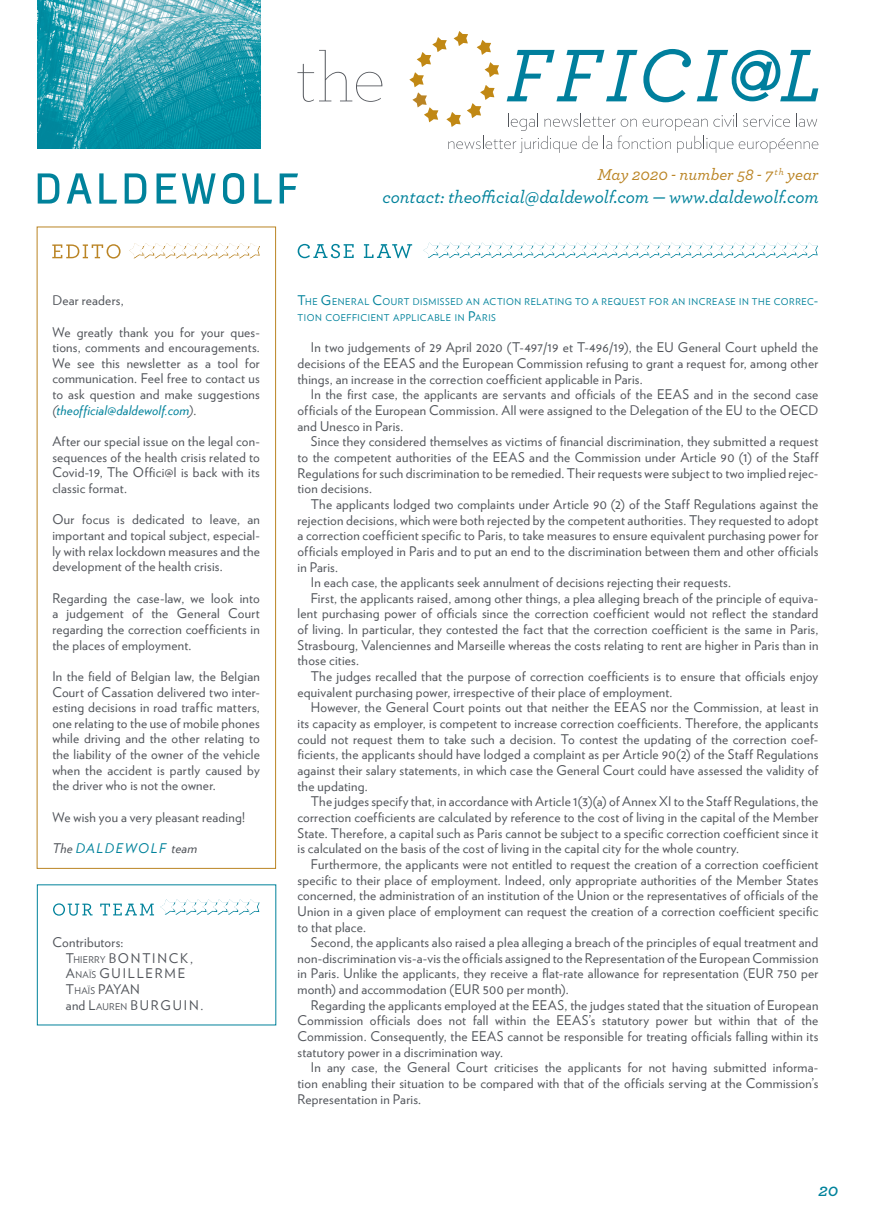
<style>
.page{position:relative;width:893px;height:1221px;background:#fff}
.page>*{position:absolute;margin:0;border:0;box-sizing:border-box;transform-origin:0 0}
.t1{font:italic 500 18px "Archer";color:#00829b}
.t2{font:italic 600 18px "Archer";color:#00829b}
.t3{font:italic 500 16.5px "Archer";color:#ba8424}
.t4{font:13.35px/15.6px "Verlag";letter-spacing:.015em;color:#52555b;text-align:justify}
.t5{font:13.35px/15.6px "Verlag";letter-spacing:.125em;color:#52555b}
.t6{font:italic 13.35px "Verlag";letter-spacing:.105em;color:#00829b}
.t7{font:9.3px/15.6px "Verlag";letter-spacing:.065em;color:#00829b}
.s1{font-style:italic}
.s2{font-style:italic;color:#00829b}
.s3{color:#52555b}
.s4{font-style:inherit}
.s5{font-size:9.3px}
.s6{font-size:13.35px}
</style>
<div class="page">
<svg style="left:297px;top:50px;width:85px;height:52px"></svg>
<svg style="left:409px;top:31px;width:409px;height:122px"></svg>
<img style="left:37px;top:0;width:223px;height:149px">
<svg style="left:38px;top:173px;width:21px;height:30px"></svg>
<svg style="left:67px;top:173px;width:25px;height:30px"></svg>
<svg style="left:99px;top:173px;width:18px;height:31px"></svg>
<svg style="left:125px;top:173px;width:21px;height:30px"></svg>
<svg style="left:157px;top:173px;width:19px;height:30px"></svg>
<svg style="left:182px;top:173px;width:34px;height:31px"></svg>
<svg style="left:223px;top:173px;width:21px;height:31px"></svg>
<svg style="left:254px;top:173px;width:18px;height:31px"></svg>
<svg style="left:280px;top:173px;width:18px;height:30px"></svg>
<div style="left:37px;top:226px;width:239px;height:642px;border:1px solid #ba8424"></div>
<svg style="left:129px;top:243px;width:131px;height:15px"></svg>
<svg style="left:52px;top:244px;width:69px;height:14px"></svg>
<svg style="left:423px;top:243px;width:395px;height:15px"></svg>
<svg style="left:298px;top:244px;width:56px;height:14px"></svg>
<svg style="left:364px;top:244px;width:48px;height:14px"></svg>
<svg style="left:160px;top:899px;width:100px;height:15px"></svg>
<svg style="left:53px;top:903px;width:40px;height:12px"></svg>
<svg style="left:100px;top:903px;width:54px;height:12px"></svg>
<p class="t4" style="left:52px;top:292px;width:73px">Dear readers,</p>
<p class="t4" style="left:52px;top:323px;width:209px">We greatly thank you for your ques&shy;tions, comments and encouragements.<br>We see this newsletter as a tool for communication. Feel free to contact us to ask question and make suggestions <span class="s1">(</span><span class="s2">theofficial@daldewolf.com</span><span class="s1">)</span>.</p>
<p class="t4" style="left:52px;top:433px;width:209px">After our special issue on the legal con&shy;sequences of the health crisis related to Covid-19, The Offici@l is back with its classic format.</p>
<p class="t4" style="left:52px;top:511px;width:209px">Our focus is dedicated to leave, an important and topical subject, especial&shy;ly with relax lockdown measures and the development of the health crisis.</p>
<p class="t4" style="left:52px;top:589px;width:209px">Regarding the case-law, we look into a judgement of the General Court regarding the correction coefficients in the places of employment.</p>
<p class="t4" style="left:52px;top:667px;width:209px">In the field of Belgian law, the Belgian Court of Cassation delivered two inter&shy;esting decisions in road traffic matters, one relating to the use of mobile phones while driving and the other relating to the liability of the owner of the vehicle when the accident is partly caused by the driver who is not the owner.</p>
<p class="t4" style="left:52px;top:808px;width:194px">We wish you a very pleasant reading!</p>
<p class="t6" style="left:52px;top:837px;width:146px"><span class="s3">The</span> DALDEWOLF <span class="s3">team</span></p>
<p class="t5" style="left:66px;top:933px;width:139px;text-indent:-13px">Contributors:<br><span class="s4">T</span><span class="s5">HIERRY</span> BONTINCK,<br><span class="s4">A</span><span class="s5">NAÏS</span> GUILLERME<br>T<span class="s5">HAÏS</span> PAYAN and<span class="s4">L</span><span class="s5">AUREN</span> BURGUIN.</p>
<p class="t3" style="left:597px;top:162px;width:223px">May 2020 - number 58 - 7<sup>th</sup> year</p>
<h1 class="t1" style="left:382px;top:184px;width:438px">contact: theofficial@daldewolf.com — www.daldewolf.com</h1>
<p class="t7" style="left:297px;top:294px;width:522px"><span class="s6">T</span>HE <span class="s6">G</span>ENERAL <span class="s6">C</span>OURT DISMISSED AN ACTION RELATING TO A REQUEST FOR AN INCREASE IN THE CORREC<span class="s6">-<br></span>TION COEFFICIENT APPLICABLE IN <span class="s6">P</span>ARIS</p>
<p class="t4" style="left:297px;top:339px;width:522px;text-indent:13px">In two judgements of 29 April 2020 (T-497/19 et T-496/19), the EU General Court upheld the decisions of the EEAS and the European Commission refusing to grant a request for, among other things, an increase in the correction coefficient applicable in Paris.</p>
<p class="t4" style="left:297px;top:386px;width:522px;text-indent:13px">In the first case, the applicants are servants and officials of the EEAS and in the second case officials of the European Commission. All were assigned to the Delegation of the EU to the OECD and Unesco in Paris.</p>
<p class="t4" style="left:297px;top:433px;width:522px;text-indent:13px">Since they considered themselves as victims of financial discrimination, they submitted a request to the competent authorities of the EEAS and the Commission under Article 90 (1) of the Staff Regulations for such discrimination to be remedied. Their requests were subject to two implied rejec&shy;tion decisions.</p>
<p class="t4" style="left:311px;top:495px;width:509px">The applicants lodged two complaints under Article 90 (2) of the Staff Regulations against the</p>
<p class="t4" style="left:297px;top:511px;width:522px">rejection decisions, which were both rejected by the competent authorities. They requested to adopt</p>
<p class="t4" style="left:297px;top:527px;width:522px">a correction coefficient specific to Paris, to take measures to ensure equivalent purchasing power for</p>
<p class="t4" style="left:297px;top:542px;width:522px">officials employed in Paris and to put an end to the discrimination between them and other officials</p>
<p class="t4" style="left:297px;top:558px;width:42px">in Paris.</p>
<p class="t4" style="left:311px;top:574px;width:422px">In each case, the applicants seek annulment of decisions rejecting their requests.</p>
<p class="t4" style="left:311px;top:589px;width:509px">First, the applicants raised, among other things, a plea alleging breach of the principle of equiva-</p>
<p class="t4" style="left:297px;top:605px;width:522px">lent purchasing power of officials since the correction coefficient would not reflect the standard</p>
<p class="t4" style="left:297px;top:621px;width:522px">of living. In particular, they contested the fact that the correction coefficient is the same in Paris,</p>
<p class="t4" style="left:297px;top:636px;width:522px">Strasbourg, Valenciennes and Marseille whereas the costs relating to rent are higher in Paris than in</p>
<p class="t4" style="left:297px;top:652px;width:63px">those cities.</p>
<p class="t4" style="left:311px;top:667px;width:509px">The judges recalled that the purpose of correction coefficients is to ensure that officials enjoy</p>
<p class="t4" style="left:297px;top:683px;width:376px">equivalent purchasing power, irrespective of their place of employment.</p>
<p class="t4" style="left:311px;top:699px;width:509px">However, the General Court points out that neither the EEAS nor the Commission, at least in</p>
<p class="t4" style="left:297px;top:714px;width:522px">its capacity as employer, is competent to increase correction coefficients. Therefore, the applicants</p>
<p class="t4" style="left:297px;top:730px;width:522px">could not request them to take such a decision. To contest the updating of the correction coef-</p>
<p class="t4" style="left:297px;top:746px;width:522px">ficients, the applicants should have lodged a complaint as per Article 90(2) of the Staff Regulations</p>
<p class="t4" style="left:297px;top:761px;width:522px">against their salary statements, in which case the General Court could have assessed the validity of</p>
<p class="t4" style="left:297px;top:777px;width:72px">the updating.</p>
<p class="t4" style="left:311px;top:793px;width:509px">The judges specify that, in accordance with Article 1(3)(a) of Annex XI to the Staff Regulations, the</p>
<p class="t4" style="left:297px;top:808px;width:522px">correction coefficients are calculated by reference to the cost of living in the capital of the Member</p>
<p class="t4" style="left:297px;top:824px;width:522px">State. Therefore, a capital such as Paris cannot be subject to a specific correction coefficient since it</p>
<p class="t4" style="left:297px;top:839px;width:443px">is calculated on the basis of the cost of living in the capital city for the whole country.</p>
<p class="t4" style="left:311px;top:855px;width:509px">Furthermore, the applicants were not entitled to request the creation of a correction coefficient</p>
<p class="t4" style="left:297px;top:871px;width:522px">specific to their place of employment. Indeed, only appropriate authorities of the Member States</p>
<p class="t4" style="left:297px;top:886px;width:522px">concerned, the administration of an institution of the Union or the representatives of officials of the</p>
<p class="t4" style="left:297px;top:902px;width:522px">Union in a given place of employment can request the creation of a correction coefficient specific</p>
<p class="t4" style="left:297px;top:918px;width:70px">to that place.</p>
<p class="t4" style="left:311px;top:933px;width:509px">Second, the applicants also raised a plea alleging a breach of the principles of equal treatment and</p>
<p class="t4" style="left:297px;top:949px;width:522px">non-discrimination vis-a-vis the officials assigned to the Representation of the European Commission</p>
<p class="t4" style="left:297px;top:965px;width:522px">in Paris. Unlike the applicants, they receive a flat-rate allowance for representation (EUR 750 per</p>
<p class="t4" style="left:297px;top:980px;width:273px">month) and accommodation (EUR 500 per month).</p>
<p class="t4" style="left:311px;top:996px;width:509px">Regarding the applicants employed at the EEAS, the judges stated that the situation of European</p>
<p class="t4" style="left:297px;top:1012px;width:522px">Commission officials does not fall within the EEAS’s statutory power but within that of the</p>
<p class="t4" style="left:297px;top:1027px;width:522px">Commission. Consequently, the EEAS cannot be responsible for treating officials falling within its</p>
<p class="t4" style="left:297px;top:1043px;width:207px">statutory power in a discrimination way.</p>
<p class="t4" style="left:311px;top:1058px;width:509px">In any case, the General Court criticises the applicants for not having submitted informa-</p>
<p class="t4" style="left:297px;top:1074px;width:522px">tion enabling their situation to be compared with that of the officials serving at the Commission’s</p>
<p class="t4" style="left:297px;top:1090px;width:125px">Representation in Paris.</p>
<h1 class="t2" style="left:819px;top:1176px;width:21px">20</h1>
</div>
